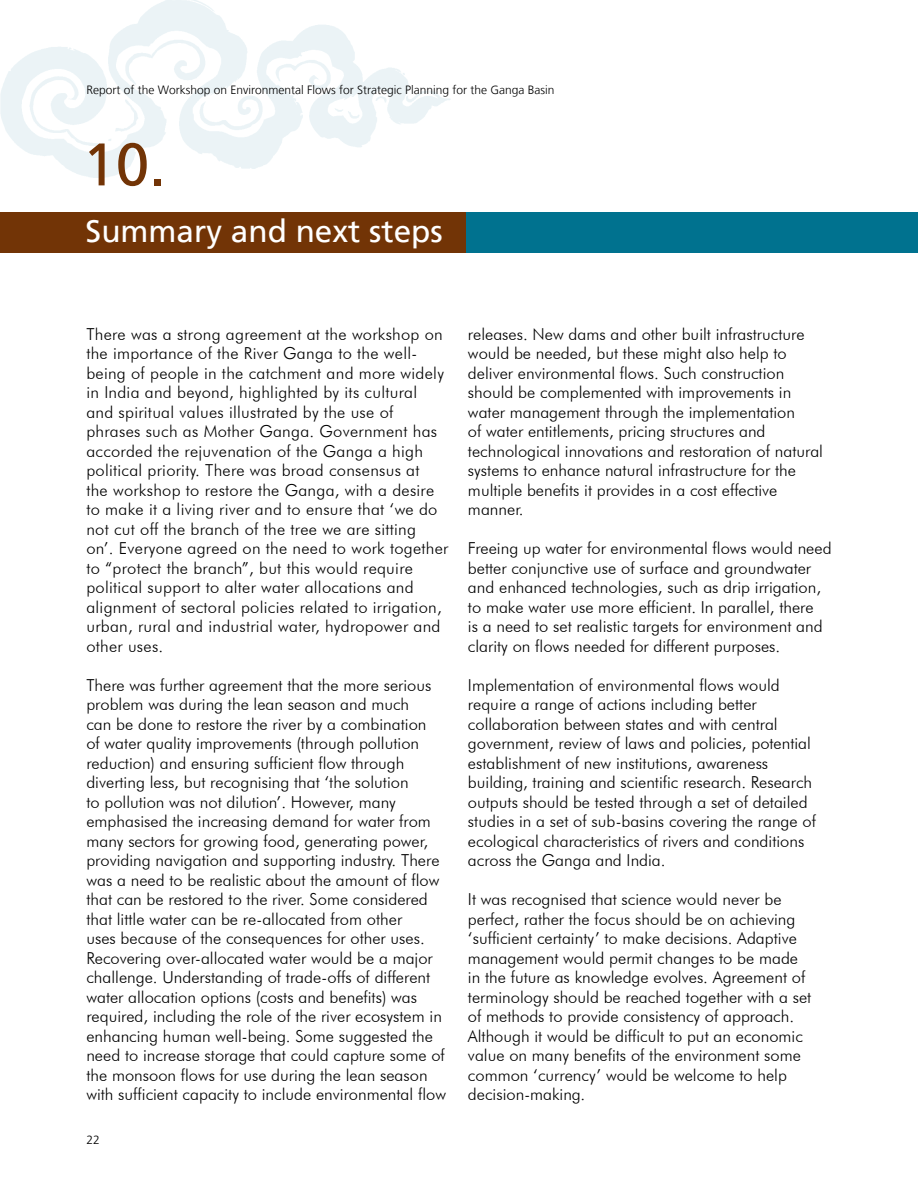
<style>
.page{position:relative;width:918px;height:1188px;background:#fff}
.page>*{position:absolute;margin:0;border:0;box-sizing:border-box;transform-origin:0 0}
.t1{font:60px "Frutiger LT";color:#723406}
.t2{font:31.5px "Frutiger LT";color:#fff}
.t3{font:300 16.5px/19.5px "Futura BT";color:#000}
.t4{font:300 12px "Frutiger LT";color:#000}
</style>
<div class="page">
<div style="left:0;top:212px;width:834px;height:41px;background:#723406"></div>
<div style="left:467px;top:212px;width:451px;height:41px;background:#00728f"></div>
<p class="t4" style="left:86px;top:83px;width:470px">Report of the Workshop on Environmental Flows for Strategic Planning for the Ganga Basin</p>
<h1 class="t1" style="left:82px;top:129px;width:85px">10.</h1>
<h2 class="t2" style="left:86px;top:213px;width:359px">Summary and next steps</h2>
<p class="t3" style="left:86px;top:324px;width:364px">There was a strong agreement at the workshop on the importance of the River Ganga to the well&shy;being of people in the catchment and more widely in India and beyond, highlighted by its cultural<br>and spiritual values illustrated by the use of phrases such as Mother Ganga. Government has accorded the rejuvenation of the Ganga a high political priority. There was broad consensus at<br>the workshop to restore the Ganga, with a desire to make it a living river and to ensure that ‘we do not cut off the branch of the tree we are sitting<br>on’. Everyone agreed on the need to work together to “protect the branch”, but this would require political support to alter water allocations and alignment of sectoral policies related to irrigation, urban, rural and industrial water, hydropower and other uses.</p>
<p class="t3" style="left:86px;top:675px;width:361px">There was further agreement that the more serious problem was during the lean season and much<br>can be done to restore the river by a combination<br>of water quality improvements (through pollution reduction) and ensuring sufficient flow through diverting less, but recognising that ‘the solution<br>to pollution was not dilution’. However, many emphasised the increasing demand for water from many sectors for growing food, generating power, providing navigation and supporting industry. There was a need to be realistic about the amount of flow that can be restored to the river. Some considered that little water can be re-allocated from other<br>uses because of the consequences for other uses.<br>Recovering over-allocated water would be a major challenge. Understanding of trade-offs of different water allocation options (costs and benefits) was required, including the role of the river ecosystem in enhancing human well-being. Some suggested the need to increase storage that could capture some of the monsoon flows for use during the lean season with sufficient capacity to include environmental flow</p>
<p class="t4" style="left:86px;top:1133px;width:15px">22</p>
<p class="t3" style="left:468px;top:324px;width:357px">releases. New dams and other built infrastructure would be needed, but these might also help to deliver environmental flows. Such construction should be complemented with improvements in water management through the implementation<br>of water entitlements, pricing structures and technological innovations and restoration of natural systems to enhance natural infrastructure for the multiple benefits it provides in a cost effective manner.</p>
<p class="t3" style="left:468px;top:539px;width:365px">Freeing up water for environmental flows would need better conjunctive use of surface and groundwater and enhanced technologies, such as drip irrigation, to make water use more efficient. In parallel, there<br>is a need to set realistic targets for environment and clarity on flows needed for different purposes.</p>
<p class="t3" style="left:468px;top:675px;width:349px">Implementation of environmental flows would require a range of actions including better collaboration between states and with central government, review of laws and policies, potential establishment of new institutions, awareness building, training and scientific research. Research outputs should be tested through a set of detailed studies in a set of sub-basins covering the range of ecological characteristics of rivers and conditions across the Ganga and India.</p>
<p class="t3" style="left:468px;top:890px;width:345px">It was recognised that science would never be perfect, rather the focus should be on achieving ‘sufficient certainty’ to make decisions. Adaptive management would permit changes to be made in the future as knowledge evolves. Agreement of terminology should be reached together with a set of methods to provide consistency of approach.<br>Although it would be difficult to put an economic value on many benefits of the environment some common ‘currency’ would be welcome to help decision-making.</p>
</div>
